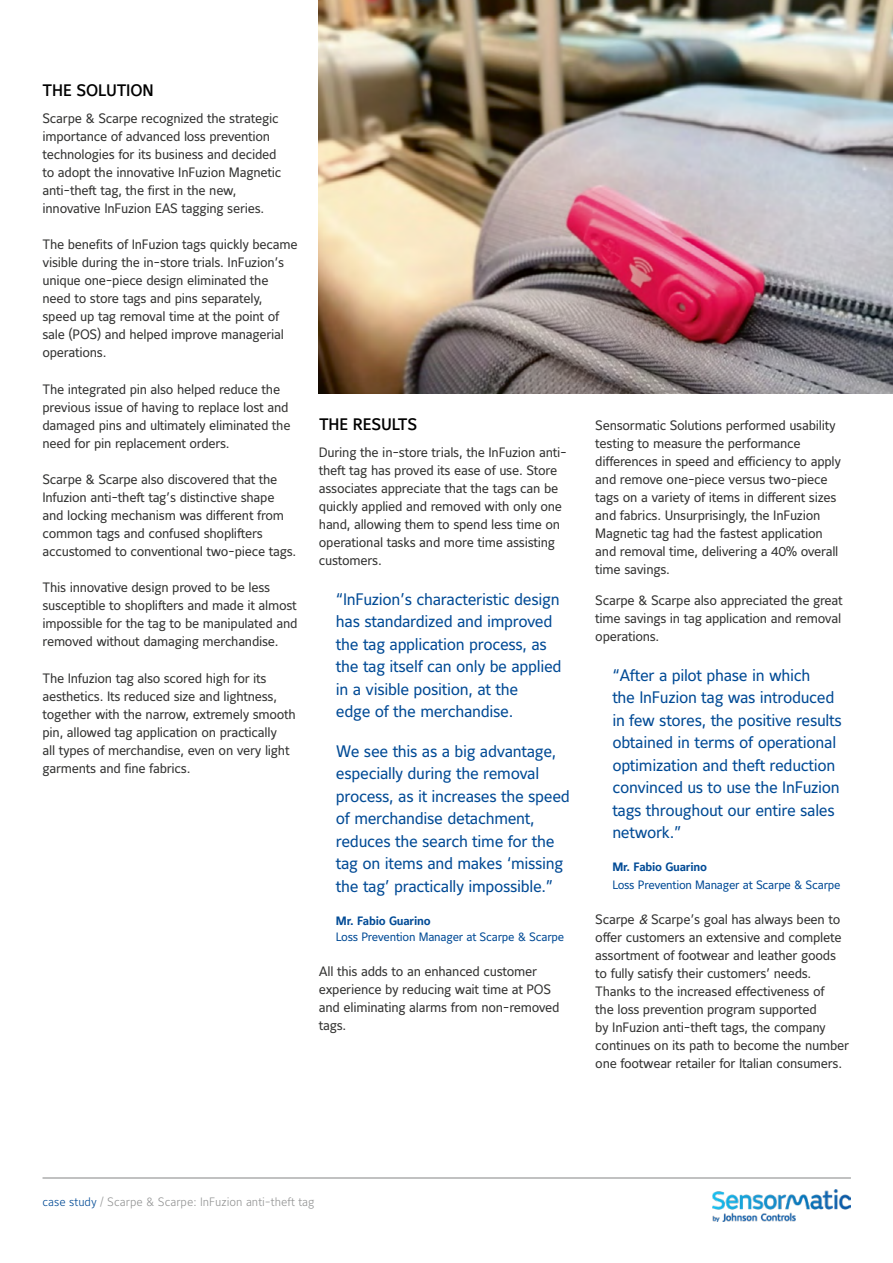
<style>
.page{position:relative;width:893px;height:1263px;background:#fff}
.page>*{position:absolute;margin:0;border:0;box-sizing:border-box;transform-origin:0 0}
.t1{font:16.5px/22.5px "Maurea Jci Lf ML";letter-spacing:-.02em;color:#004a95}
.t2{font:500 16.5px "Maurea Jci Lf ML";letter-spacing:-.01em;color:#000}
.t3{font:13.5px/18px "Maurea Jci Lf ML";letter-spacing:-.02em;color:#323231}
.t4{font:12px "Maurea Jci Lf ML";letter-spacing:-.02em;color:#004a95}
.t5{font:300 12px "Maurea Jci Lf ML";color:#919292}
.t6{font:700 12px "Maurea Jci Lf ML";letter-spacing:-.02em;color:#004a95}
.s1{font-style:italic}
.s2{color:#004a95}
</style>
<div class="page">
<hr style="left:43px;top:1177px;width:808px;height:1px;background:#919292">
<img style="left:713px;top:1190px;width:137px;height:32px">
<img style="left:319px;top:0;width:574px;height:394px">
<p class="t2" style="left:43px;top:80px;width:113px">THE SOLUTION</p>
<p class="t3" style="left:43px;top:109px;width:240px">Scarpe &amp; Scarpe recognized the strategic importance of advanced loss prevention technologies for its business and decided to adopt the innovative InFuzion Magnetic anti-theft tag, the first in the new, innovative InFuzion EAS tagging series.</p>
<p class="t3" style="left:43px;top:236px;width:257px">The benefits of InFuzion tags quickly became visible during the in-store trials. InFuzion’s unique one-piece design eliminated the need to store tags and pins separately, speed up tag removal time at the point of sale (POS) and helped improve managerial operations.</p>
<p class="t3" style="left:43px;top:380px;width:250px">The integrated pin also helped reduce the previous issue of having to replace lost and damaged pins and ultimately eliminated the need for pin replacement orders.</p>
<p class="t3" style="left:43px;top:470px;width:255px">Scarpe &amp; Scarpe also discovered that the Infuzion anti-theft tag’s distinctive shape and locking mechanism was different from common tags and confused shoplifters accustomed to conventional two-piece tags.</p>
<p class="t3" style="left:43px;top:578px;width:256px">This innovative design proved to be less susceptible to shoplifters and made it almost impossible for the tag to be manipulated and removed without damaging merchandise.</p>
<p class="t3" style="left:43px;top:669px;width:255px">The Infuzion tag also scored high for its aesthetics. Its reduced size and lightness, together with the narrow, extremely smooth pin, allowed tag application on practically<br>all types of merchandise, even on very light garments and fine fabrics.</p>
<p class="t2" style="left:319px;top:414px;width:100px">THE RESULTS</p>
<p class="t3" style="left:319px;top:443px;width:249px">During the in-store trials, the InFuzion anti&shy;theft tag has proved its ease of use. Store associates appreciate that the tags can be quickly applied and removed with only one hand, allowing them to spend less time on operational tasks and more time assisting customers.</p>
<p class="t1" style="left:336px;top:588px;width:227px">“InFuzion’s characteristic design has standardized and improved the tag application process, as the tag itself can only be applied in a visible position, at the<br>edge of the merchandise.</p>
<p class="t1" style="left:336px;top:740px;width:236px">We see this as a big advantage, especially during the removal process, as it increases the speed of merchandise detachment, reduces the search time for the tag on items and makes ‘missing the tag’ practically impossible.”</p>
<p class="t6" style="left:336px;top:913px;width:96px">Mr. Fabio Guarino</p>
<p class="t4" style="left:336px;top:929px;width:230px">Loss Prevention Manager at Scarpe &amp; Scarpe</p>
<p class="t3" style="left:319px;top:962px;width:242px">All this adds to an enhanced customer experience by reducing wait time at POS and eliminating alarms from non-removed tags.</p>
<p class="t3" style="left:595px;top:416px;width:247px">Sensormatic Solutions performed usability testing to measure the performance differences in speed and efficiency to apply and remove one-piece versus two-piece tags on a variety of items in different sizes and fabrics. Unsurprisingly, the InFuzion Magnetic tag had the fastest application and removal time, delivering a 40% overall time savings.</p>
<p class="t3" style="left:595px;top:591px;width:249px">Scarpe &amp; Scarpe also appreciated the great time savings in tag application and removal operations.</p>
<p class="t1" style="left:612px;top:664px;width:231px">“After a pilot phase in which<br>the InFuzion tag was introduced in few stores, the positive results obtained in terms of operational optimization and theft reduction convinced us to use the InFuzion tags throughout our entire sales network.”</p>
<p class="t6" style="left:612px;top:860px;width:96px">Mr. Fabio Guarino</p>
<p class="t4" style="left:612px;top:878px;width:230px">Loss Prevention Manager at Scarpe &amp; Scarpe</p>
<p class="t3" style="left:595px;top:910px;width:255px">Scarpe <span class="s1">&amp;</span>Scarpe’s goal has always been to offer customers an extensive and complete assortment of footwear and leather goods to fully satisfy their customers’ needs.<br>Thanks to the increased effectiveness of<br>the loss prevention program supported<br>by InFuzion anti-theft tags, the company continues on its path to become the number one footwear retailer for Italian consumers.</p>
<p class="t5" style="left:43px;top:1195px;width:274px"><span class="s2">case study</span> / Scarpe &amp; Scarpe: InFuzion anti-theft tag</p>
</div>
